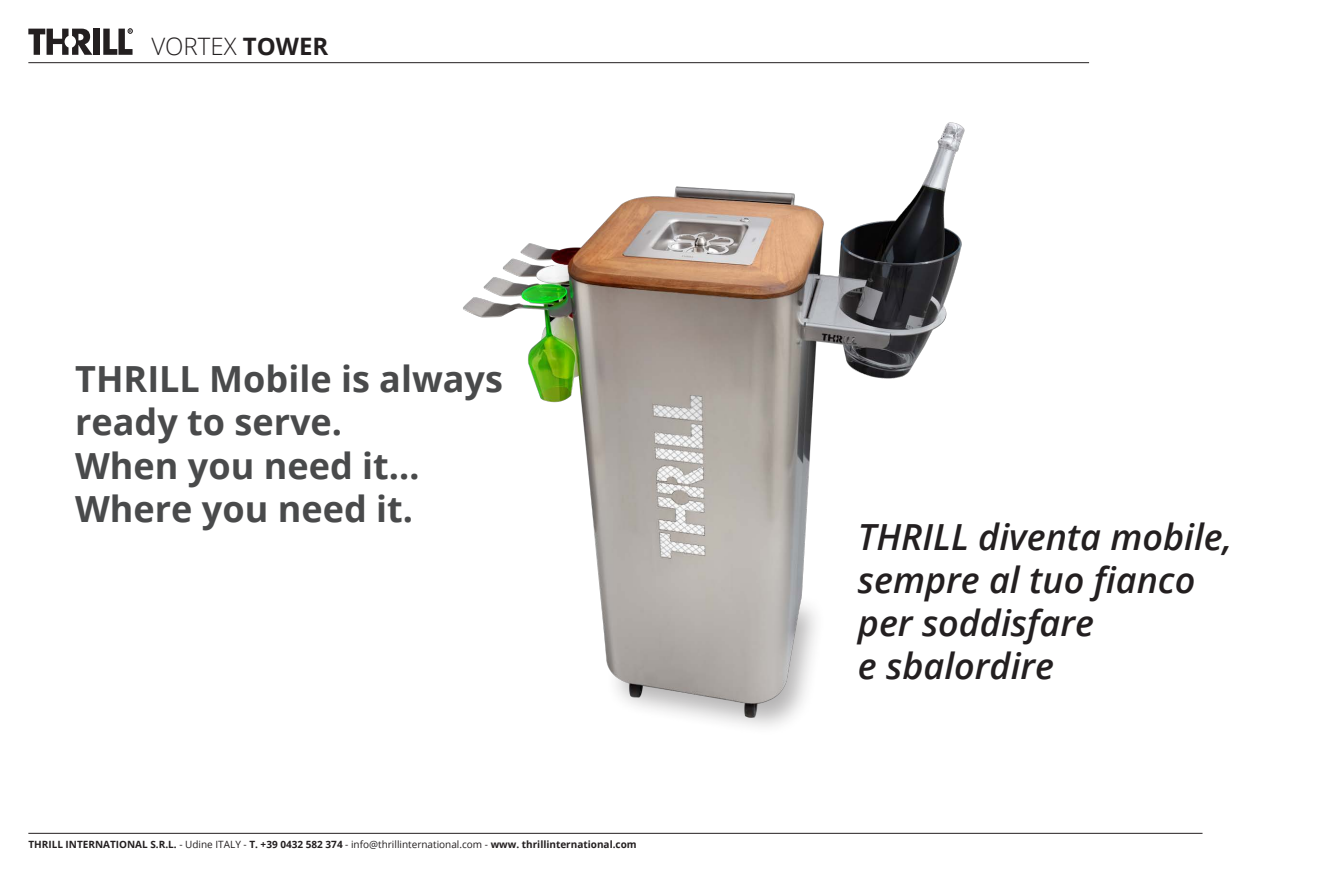
<style>
.page{position:relative;width:1333px;height:879px;background:#fff}
.page>*{position:absolute;margin:0;border:0;box-sizing:border-box;transform-origin:0 0}
.t1{font:700 36px "Open Sans";color:#494a4b}
.t2{font:italic 600 36px "Open Sans";color:#231f20}
.t3{font:300 24px "Open Sans";color:#231f20}
.t4{font:700 10px "Open Sans";color:#231f20}
.s1{font-weight:700}
.s2{font-weight:400}
</style>
<div class="page">
<svg style="left:28px;top:29px;width:64px;height:26px"></svg>
<div style="left:93px;top:29px;width:7px;height:26px;background:#231f20"></div>
<svg style="left:103px;top:28px;width:30px;height:27px"></svg>
<hr style="left:28px;top:62px;width:1061px;height:1px;background:#231f20">
<hr style="left:28px;top:833px;width:1174px;height:1px;background:#231f20">
<img style="left:463px;top:122px;width:502px;height:605px">
<h2 class="t3" style="left:151px;top:30px;width:178px">VORTEX <span class="s1">TOWER</span></h2>
<p class="t1" style="left:75px;top:354px;width:429px">THRILL Mobile is always</p>
<p class="t1" style="left:75px;top:397px;width:268px">ready to serve.</p>
<p class="t1" style="left:75px;top:440px;width:346px">When you need it…</p>
<p class="t1" style="left:75px;top:483px;width:339px">Where you need it.</p>
<p class="t4" style="left:28px;top:837px;width:610px">THRILL INTERNATIONAL S.R.L. <span class="s2">- Udine ITALY -</span> T. +39 0432 582 374 <span class="s2">- info@thrillinternational.com -</span> www. thrillinternational.com</p>
<p class="t2" style="left:857px;top:512px;width:376px">THRILL diventa mobile,</p>
<p class="t2" style="left:857px;top:555px;width:339px">sempre al tuo fianco</p>
<p class="t2" style="left:857px;top:598px;width:237px">per soddisfare</p>
<p class="t2" style="left:857px;top:641px;width:198px">e sbalordire</p>
</div>
